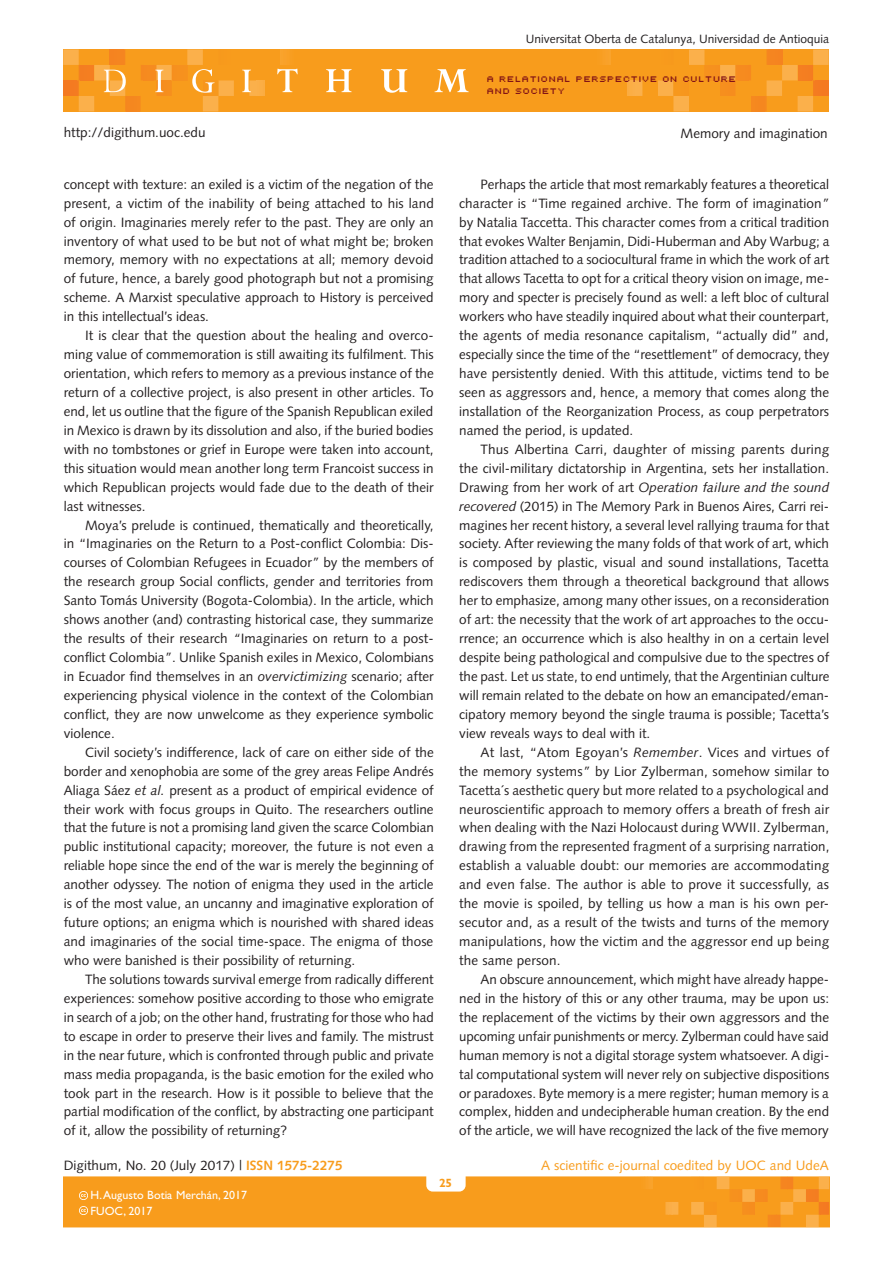
<style>
.page{position:relative;width:893px;height:1263px;background:#fff}
.page>*{position:absolute;margin:0;border:0;box-sizing:border-box;transform-origin:0 0}
._02_PARAGRAF_GENERAL{font:13.5px/18.9px "Syntax LT";color:#231f20;text-align:justify}
.t1{font:13.5px "Syntax LT";color:#f89c1c}
.t2{font:12px "Syntax LT";color:#231f20}
.t3{font:12px "Gill Sans";color:#fff}
.t4{font:700 12px "Gill Sans";color:#f89c1c}
.t5{font:9px/12px "Uni 0554";color:#821316}
.s1{font-style:italic}
.s2{font-weight:700;color:#f89c1c}
</style>
<div class="page">
<hr style="left:829px;top:1177px;width:1px;height:50px;background:#f47921">
<svg style="left:64px;top:1177px;width:765px;height:50px;background:#f89d21"></svg>
<div style="left:63px;top:49px;width:766px;height:62px;background:#f89c1c"></div>
<hr style="left:265px;top:49px;width:1px;height:62px;background:#faab40">
<hr style="left:278px;top:49px;width:2px;height:62px;background:#f9a430">
<hr style="left:625px;top:49px;width:2px;height:62px;background:#faab40">
<hr style="left:612px;top:49px;width:1px;height:62px;background:#f9a430">
<svg style="left:605px;top:49px;width:6px;height:16px"></svg>
<svg style="left:627px;top:49px;width:202px;height:62px"></svg>
<hr style="left:815px;top:80px;width:4px;height:16px;background:#f47b21">
<hr style="left:819px;top:80px;width:3px;height:16px;background:#f47a21">
<hr style="left:822px;top:80px;width:3px;height:16px;background:#f47921">
<hr style="left:825px;top:80px;width:4px;height:16px;background:#f47921">
<svg style="left:63px;top:49px;width:202px;height:62px"></svg>
<svg style="left:277px;top:49px;width:21px;height:43px"></svg>
<svg style="left:326px;top:69px;width:26px;height:23px"></svg>
<svg style="left:381px;top:69px;width:26px;height:24px"></svg>
<svg style="left:434px;top:69px;width:35px;height:23px"></svg>
<p class="t2" style="left:526px;top:32px;width:305px">Universitat Oberta de Catalunya, Universidad de Antioquia</p>
<p class="t5" style="left:488px;top:72px;width:251px">A RELATIONAL PERSPECTIVE ON CULTURE<br>AND SOCIETY</p>
<p class="_02_PARAGRAF_GENERAL" style="left:64px;top:122px;width:143px">http://digithum.uoc.edu</p>
<p class="_02_PARAGRAF_GENERAL" style="left:681px;top:124px;width:149px">Memory and imagination</p>
<p class="_02_PARAGRAF_GENERAL" style="left:64px;top:175px;width:372px">concept with texture: an exiled is a victim of the negation of the present, a victim of the inability of being attached to his land of origin. Imaginaries merely refer to the past. They are only an inventory of what used to be but not of what might be; broken memory, memory with no expectations at all; memory devoid of future, hence, a barely good photograph but not a promising scheme. A Marxist speculative approach to History is perceived in this intellectual’s ideas.</p>
<p class="_02_PARAGRAF_GENERAL" style="left:64px;top:326px;width:371px;text-indent:21px">It is clear that the question about the healing and overco&shy;ming value of commemoration is still awaiting its fulfilment. This orientation, which refers to memory as a previous instance of the return of a collective project, is also present in other articles. To end, let us outline that the figure of the Spanish Republican exiled in Mexico is drawn by its dissolution and also, if the buried bodies with no tombstones or grief in Europe were taken into account, this situation would mean another long term Francoist success in which Republican projects would fade due to the death of their last witnesses.</p>
<p class="_02_PARAGRAF_GENERAL" style="left:64px;top:515px;width:371px;text-indent:21px">Moya’s prelude is continued, thematically and theoretically, in “Imaginaries on the Return to a Post-conflict Colombia: Dis&shy;courses of Colombian Refugees in Ecuador<span class="s1">”</span> by the members of the research group Social conflicts, gender and territories from Santo Tomás University (Bogota-Colombia). In the article, which shows another (and) contrasting historical case, they summarize the results of their research <span class="s1">“</span>Imaginaries on return to a post&shy;conflict Colombia<span class="s1">”</span>. Unlike Spanish exiles in Mexico, Colombians in Ecuador find themselves in an <span class="s1">overvictimizing</span> scenario; after experiencing physical violence in the context of the Colombian conflict, they are now unwelcome as they experience symbolic violence.</p>
<p class="_02_PARAGRAF_GENERAL" style="left:64px;top:743px;width:372px;text-indent:21px">Civil society’s indifference, lack of care on either side of the border and xenophobia are some of the grey areas Felipe Andrés Aliaga Sáez <span class="s1">et al.</span> present as a product of empirical evidence of their work with focus groups in Quito. The researchers outline that the future is not a promising land given the scarce Colombian public institutional capacity; moreover, the future is not even a reliable hope since the end of the war is merely the beginning of another odyssey. The notion of enigma they used in the article is of the most value, an uncanny and imaginative exploration of future options; an enigma which is nourished with shared ideas and imaginaries of the social time-space. The enigma of those who were banished is their possibility of returning.</p>
<p class="_02_PARAGRAF_GENERAL" style="left:64px;top:970px;width:372px;text-indent:21px">The solutions towards survival emerge from radically different experiences: somehow positive according to those who emigrate in search of a job; on the other hand, frustrating for those who had to escape in order to preserve their lives and family. The mistrust in the near future, which is confronted through public and private mass media propaganda, is the basic emotion for the exiled who took part in the research. How is it possible to believe that the partial modification of the conflict, by abstracting one participant of it, allow the possibility of returning?</p>
<p class="_02_PARAGRAF_GENERAL" style="left:459px;top:175px;width:372px;text-indent:21px">Perhaps the article that most remarkably features a theoretical character is “Time regained archive. The form of imagination<span class="s1">” </span>by Natalia Taccetta. This character comes from a critical tradition that evokes Walter Benjamin, Didi-Huberman and Aby Warbug; a tradition attached to a sociocultural frame in which the work of art that allows Tacetta to opt for a critical theory vision on image, me&shy;mory and specter is precisely found as well: a left bloc of cultural workers who have steadily inquired about what their counterpart, the agents of media resonance capitalism, “actually did” and, especially since the time of the “resettlement” of democracy, they have persistently denied. With this attitude, victims tend to be seen as aggressors and, hence, a memory that comes along the installation of the Reorganization Process, as coup perpetrators named the period, is updated.</p>
<p class="_02_PARAGRAF_GENERAL" style="left:459px;top:440px;width:372px;text-indent:21px">Thus Albertina Carri, daughter of missing parents during the civil-military dictatorship in Argentina, sets her installation.<br>Drawing from her work of art <span class="s1">Operation failure and the sound recovered</span> (2015) in The Memory Park in Buenos Aires, Carri rei&shy;magines her recent history, a several level rallying trauma for that society. After reviewing the many folds of that work of art, which is composed by plastic, visual and sound installations, Tacetta rediscovers them through a theoretical background that allows her to emphasize, among many other issues, on a reconsideration of art: the necessity that the work of art approaches to the occu&shy;rrence; an occurrence which is also healthy in on a certain level despite being pathological and compulsive due to the spectres of the past. Let us state, to end untimely, that the Argentinian culture will remain related to the debate on how an emancipated/eman&shy;cipatory memory beyond the single trauma is possible; Tacetta’s view reveals ways to deal with it.</p>
<p class="_02_PARAGRAF_GENERAL" style="left:459px;top:743px;width:372px;text-indent:21px">At last, “Atom Egoyan’s <span class="s1">Remember</span>. Vices and virtues of the memory systems<span class="s1">”</span> by Lior Zylberman, somehow similar to Tacetta´s aesthetic query but more related to a psychological and neuroscientific approach to memory offers a breath of fresh air when dealing with the Nazi Holocaust during WWII. Zylberman, drawing from the represented fragment of a surprising narration, establish a valuable doubt: our memories are accommodating and even false. The author is able to prove it successfully, as the movie is spoiled, by telling us how a man is his own per&shy;secutor and, as a result of the twists and turns of the memory manipulations, how the victim and the aggressor end up being the same person.</p>
<p class="_02_PARAGRAF_GENERAL" style="left:459px;top:970px;width:372px;text-indent:21px">An obscure announcement, which might have already happe&shy;ned in the history of this or any other trauma, may be upon us: the replacement of the victims by their own aggressors and the upcoming unfair punishments or mercy. Zylberman could have said human memory is not a digital storage system whatsoever. A digi&shy;tal computational system will never rely on subjective dispositions or paradoxes. Byte memory is a mere register; human memory is a complex, hidden and undecipherable human creation. By the end of the article, we will have recognized the lack of the five memory</p>
<p class="_02_PARAGRAF_GENERAL" style="left:64px;top:1156px;width:280px">Digithum, No. 20 (July 2017) | <span class="s2">ISSN 1575-2275</span></p>
<p class="t1" style="left:541px;top:1157px;width:289px">A scientific e-journal coedited by UOC and UdeA</p>
<p class="t4" style="left:439px;top:1176px;width:15px">25</p>
<p class="t3" style="left:91px;top:1188px;width:158px">H. Augusto Botia Merchán, 2017</p>
<p class="t3" style="left:91px;top:1204px;width:63px">FUOC, 2017</p>
</div>
